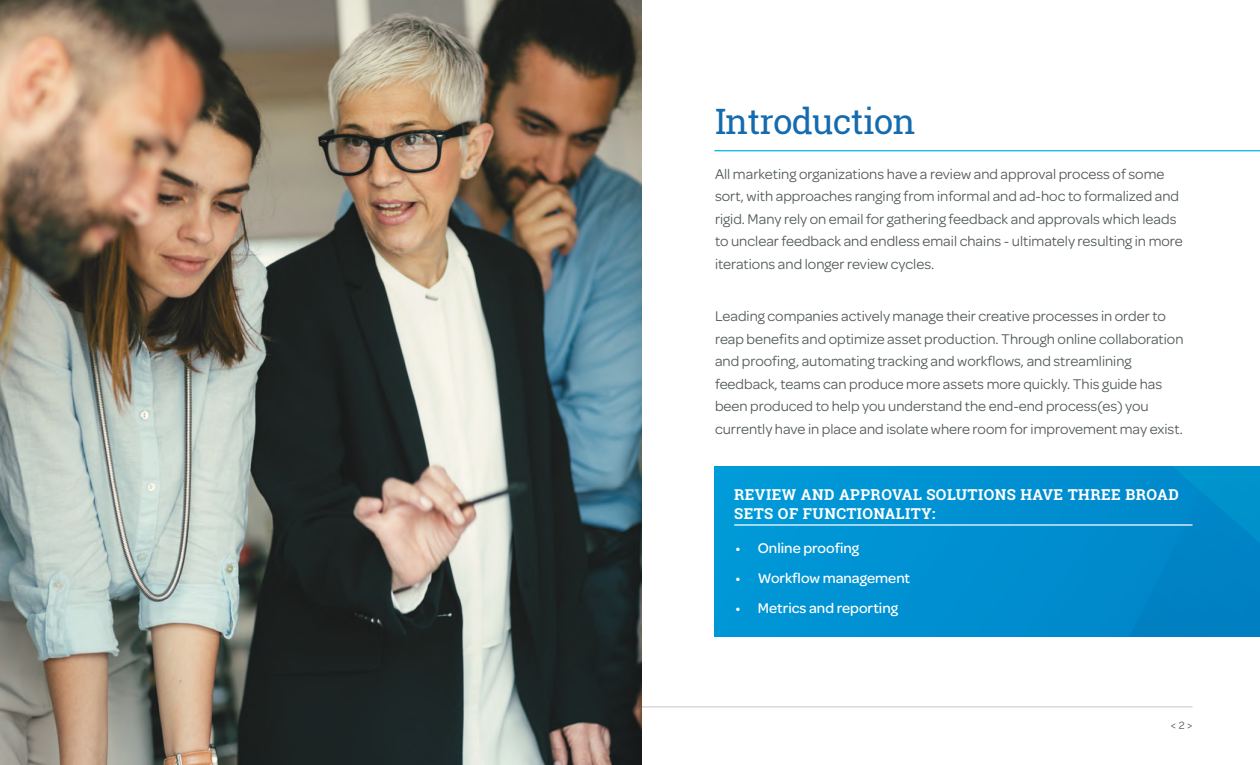
<style>
.page{position:relative;width:1260px;height:765px;background:#fff}
.page>*{position:absolute;margin:0;border:0;box-sizing:border-box;transform-origin:0 0}
.t1{font:35px "Roboto Slab";letter-spacing:-.02em;color:#146baf}
.t2{font:15px/22.5px "Omnes";color:#525859}
.t3{font:700 15px/18.8px "Roboto Slab";letter-spacing:.03em;color:#fff}
.t4{font:500 15px "Omnes";color:#fff}
.t5{font:11.25px "Omnes";color:#555959}
</style>
<div class="page">
<hr style="left:68px;top:706px;width:1124px;height:2px;background:#ccd0d7">
<hr style="left:714px;top:150px;width:546px;height:1px;background:#00b3ea">
<img style="left:0;top:0;width:641px;height:765px">
<div style="left:714px;top:466px;width:546px;height:170px;background:#0092d2"></div>
<div style="left:1096px;top:590px;width:33px;height:46px;background:#0088cb"></div>
<svg style="left:1129px;top:491px;width:131px;height:145px"></svg>
<hr style="left:734px;top:524px;width:458px;height:2px;background:#fff">
<h1 class="t1" style="left:715px;top:97px;width:202px">Introduction</h1>
<p class="t2" style="left:715px;top:162px;width:469px">All marketing organizations have a review and approval process of some sort, with approaches ranging from informal and ad-hoc to formalized and rigid. Many rely on email for gathering feedback and approvals which leads to unclear feedback and endless email chains - ultimately resulting in more iterations and longer review cycles.</p>
<p class="t2" style="left:715px;top:304px;width:470px">Leading companies actively manage their creative processes in order to reap benefits and optimize asset production. Through online collaboration and proofing, automating tracking and workflows, and streamlining feedback, teams can produce more assets more quickly. This guide has been produced to help you understand the end-end process(es) you currently have in place and isolate where room for improvement may exist.</p>
<p class="t3" style="left:734px;top:485px;width:446px">REVIEW AND APPROVAL SOLUTIONS HAVE THREE BROAD<br>SETS OF FUNCTIONALITY:</p>
<p class="t4" style="left:735px;top:537px;width:125px">• Online proofing</p>
<p class="t4" style="left:735px;top:567px;width:176px">• Workflow management</p>
<p class="t4" style="left:735px;top:597px;width:164px">• Metrics and reporting</p>
<p class="t5" style="left:1171px;top:718px;width:23px">&lt; 2 &gt;</p>
</div>
